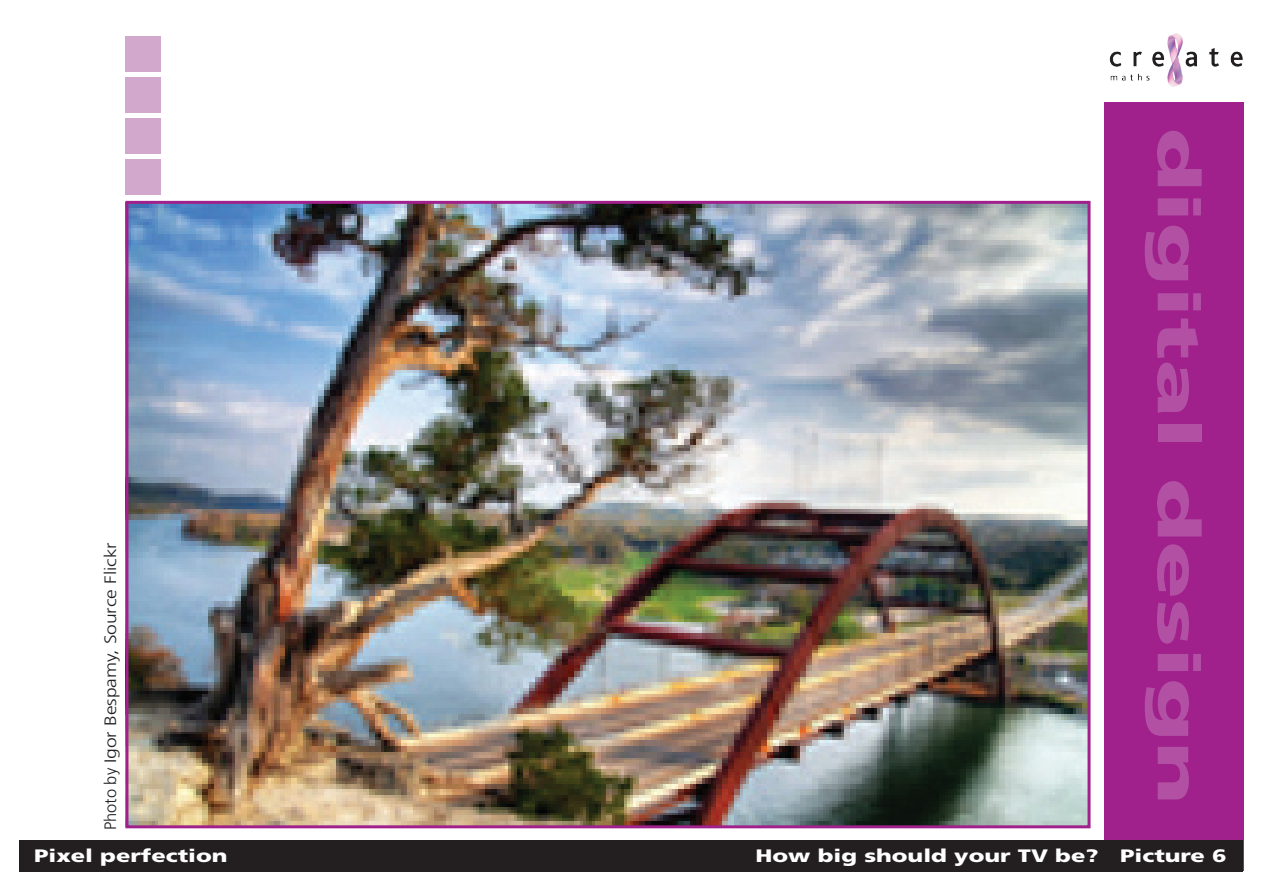
<style>
.page{position:relative;width:1263px;height:893px;background:#fff}
.page>*{position:absolute;margin:0;border:0;box-sizing:border-box;transform-origin:0 0}
.t1{font:900 58.5px "Frutiger";color:rgb(212 173 208/.35);scale:1.62 1}
.t2{font:900 18px "Frutiger";color:#fff;scale:1.31 1}
.t3{font:300 16.5px "Frutiger";color:#231f20}
</style>
<div class="page">
<div style="left:1104px;top:102px;width:140px;height:768px;background:#a0218c"></div>
<img style="left:1109px;top:33px;width:134px;height:54px">
<div style="left:20px;top:841px;width:1223px;height:31px;background:#231f20"></div>
<div style="left:126px;top:77px;width:35px;height:35px;background:#d2a9cd"></div>
<div style="left:126px;top:119px;width:35px;height:35px;background:#d2a9cd"></div>
<div style="left:126px;top:160px;width:35px;height:35px;background:#d2a9cd"></div>
<div style="left:126px;top:36px;width:35px;height:35px;background:#d2a9cd"></div>
<img style="left:129px;top:205px;width:957px;height:619px">
<div style="left:125px;top:201px;width:965px;height:627px;border:3px solid #a0218c"></div>
<p class="t3" style="left:101px;top:830px;width:289px;rotate:-90deg">Photo by Igor Bespamy, Source Flickr</p>
<h1 class="t1" style="left:1213px;top:128px;width:419px;rotate:90deg">digital design</h1>
<p class="t2" style="left:34px;top:845px;width:149px">Pixel perfection</p>
<p class="t2" style="left:755px;top:845px;width:361px">How big should your TV be? Picture 6</p>
</div>
